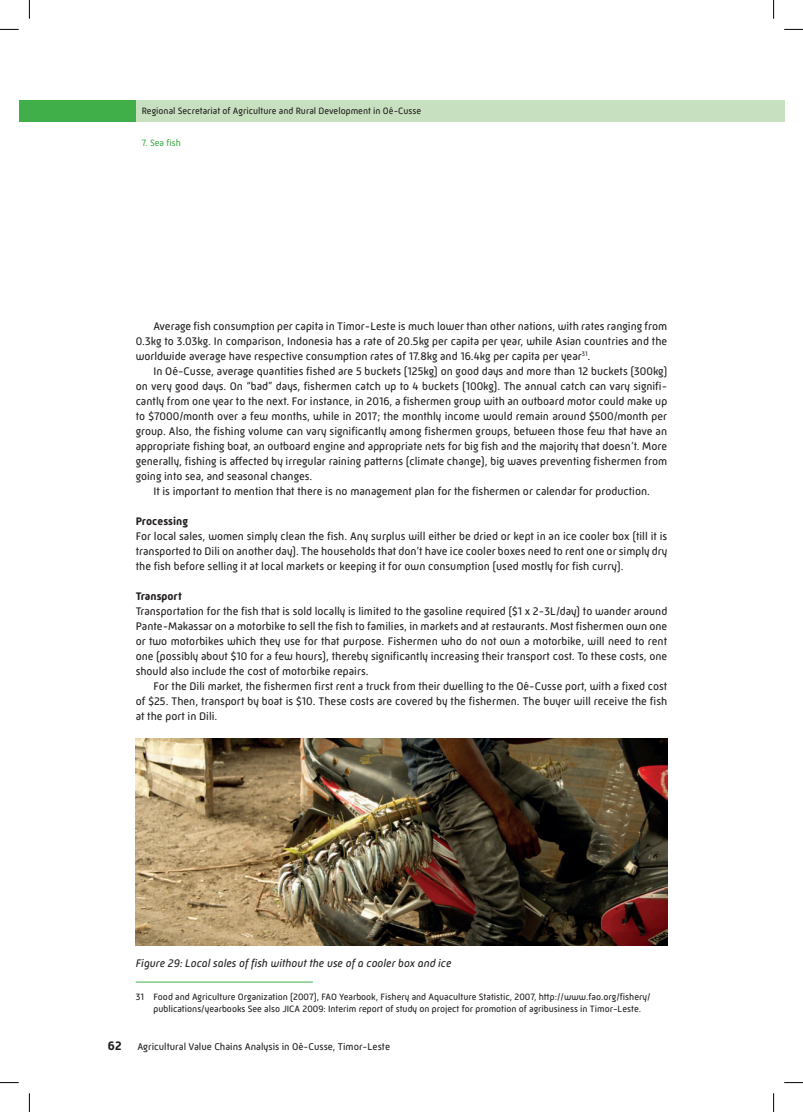
<style>
.page{position:relative;width:803px;height:1112px;background:#fff}
.page>*{position:absolute;margin:0;border:0;box-sizing:border-box;transform-origin:0 0}
.t1{font:700 12.5px "Mic 32 New Rounded";color:#231f20}
.t2{font:11.25px/15px "Mic 32 New Rounded";color:#231f20;text-align:justify}
.t3{font:italic 11.25px "Mic 32 New Rounded";color:#231f20}
.t4{font:700 11.25px "Mic 32 New Rounded";color:#231f20}
.t5{font:10px "Mic 32 New Rounded";color:#231f20}
.t6{font:9.38px/11.2px "Mic 32 New Rounded";color:#231f20}
.t7{font:9.38px "Mic 32 New Rounded";color:#40ae49}
</style>
<div class="page">
<div style="left:773px;top:100px;width:11px;height:22px;background:#c7e0bf"></div>
<div style="left:19px;top:100px;width:754px;height:22px;background:#c7e0bf"></div>
<div style="left:19px;top:100px;width:117px;height:22px;background:#40ae49"></div>
<img style="left:136px;top:738px;width:531px;height:206px">
<hr style="left:136px;top:981px;width:177px;height:1px;background:#40ae49">
<svg style="left:0;top:29px;width:19px;height:1px"></svg>
<svg style="left:784px;top:29px;width:19px;height:1px"></svg>
<svg style="left:0;top:1082px;width:19px;height:1px"></svg>
<svg style="left:784px;top:1082px;width:19px;height:1px"></svg>
<svg style="left:29px;top:0;width:1px;height:19px"></svg>
<svg style="left:29px;top:1093px;width:1px;height:18px"></svg>
<svg style="left:773px;top:0;width:1px;height:19px"></svg>
<svg style="left:773px;top:1093px;width:1px;height:18px"></svg>
<p class="t6" style="left:142px;top:105px;width:281px">Regional Secretariat of Agriculture and Rural Development in Oé-Cusse</p>
<p class="t7" style="left:142px;top:138px;width:41px">7. Sea fish</p>
<p class="t2" style="left:136px;top:318px;width:533px;text-indent:18px">Average fish consumption per capita in Timor-Leste is much lower than other nations, with rates ranging from 0.3kg to 3.03kg. In comparison, Indonesia has a rate of 20.5kg per capita per year, while Asian countries and the worldwide average have respective consumption rates of 17.8kg and 16.4kg per capita per year<sup>31</sup>.</p>
<p class="t2" style="left:153px;top:363px;width:515px">In Oé-Cusse, average quantities fished are 5 buckets (125kg) on good days and more than 12 buckets (300kg)</p>
<p class="t2" style="left:136px;top:378px;width:533px">on very good days. On “bad” days, fishermen catch up to 4 buckets (100kg). The annual catch can vary signifi-</p>
<p class="t2" style="left:136px;top:393px;width:533px">cantly from one year to the next. For instance, in 2016, a fishermen group with an outboard motor could make up</p>
<p class="t2" style="left:136px;top:408px;width:533px">to $7000/month over a few months, while in 2017; the monthly income would remain around $500/month per</p>
<p class="t2" style="left:136px;top:423px;width:533px">group. Also, the fishing volume can vary significantly among fishermen groups, between those few that have an</p>
<p class="t2" style="left:136px;top:438px;width:533px">appropriate fishing boat, an outboard engine and appropriate nets for big fish and the majority that doesn’t. More</p>
<p class="t2" style="left:136px;top:453px;width:533px">generally, fishing is affected by irregular raining patterns (climate change), big waves preventing fishermen from</p>
<p class="t2" style="left:136px;top:468px;width:178px">going into sea, and seasonal changes.</p>
<p class="t2" style="left:153px;top:483px;width:498px">It is important to mention that there is no management plan for the fishermen or calendar for production.</p>
<p class="t4" style="left:136px;top:514px;width:54px">Processing</p>
<p class="t2" style="left:136px;top:528px;width:533px">For local sales, women simply clean the fish. Any surplus will either be dried or kept in an ice cooler box (till it is transported to Dili on another day). The households that don’t have ice cooler boxes need to rent one or simply dry the fish before selling it at local markets or keeping it for own consumption (used mostly for fish curry).</p>
<p class="t4" style="left:136px;top:589px;width:48px">Transport</p>
<p class="t2" style="left:136px;top:603px;width:533px">Transportation for the fish that is sold locally is limited to the gasoline required ($1 x 2-3L/day) to wander around Pante-Makassar on a motorbike to sell the fish to families, in markets and at restaurants. Most fishermen own one or two motorbikes which they use for that purpose. Fishermen who do not own a motorbike, will need to rent one (possibly about $10 for a few hours), thereby significantly increasing their transport cost. To these costs, one should also include the cost of motorbike repairs.</p>
<p class="t2" style="left:136px;top:678px;width:533px;text-indent:18px">For the Dili market, the fishermen first rent a truck from their dwelling to the Oé-Cusse port, with a fixed cost of $25. Then, transport by boat is $10. These costs are covered by the fishermen. The buyer will receive the fish at the port in Dili.</p>
<p class="t3" style="left:136px;top:956px;width:317px">Figure 29: Local sales of fish without the use of a cooler box and ice</p>
<p class="t6" style="left:153px;top:991px;width:499px;text-indent:-18px">31 Food and Agriculture Organization (2007), FAO Yearbook, Fishery and Aquaculture Statistic, 2007, http://www.fao.org/fishery/ publications/yearbooks See also JICA 2009: Interim report of study on project for promotion of agribusiness in Timor-Leste.</p>
<p class="t1" style="left:108px;top:1038px;width:15px">62</p>
<p class="t5" style="left:137px;top:1040px;width:254px">Agricultural Value Chains Analysis in Oé-Cusse, Timor-Leste</p>
</div>
